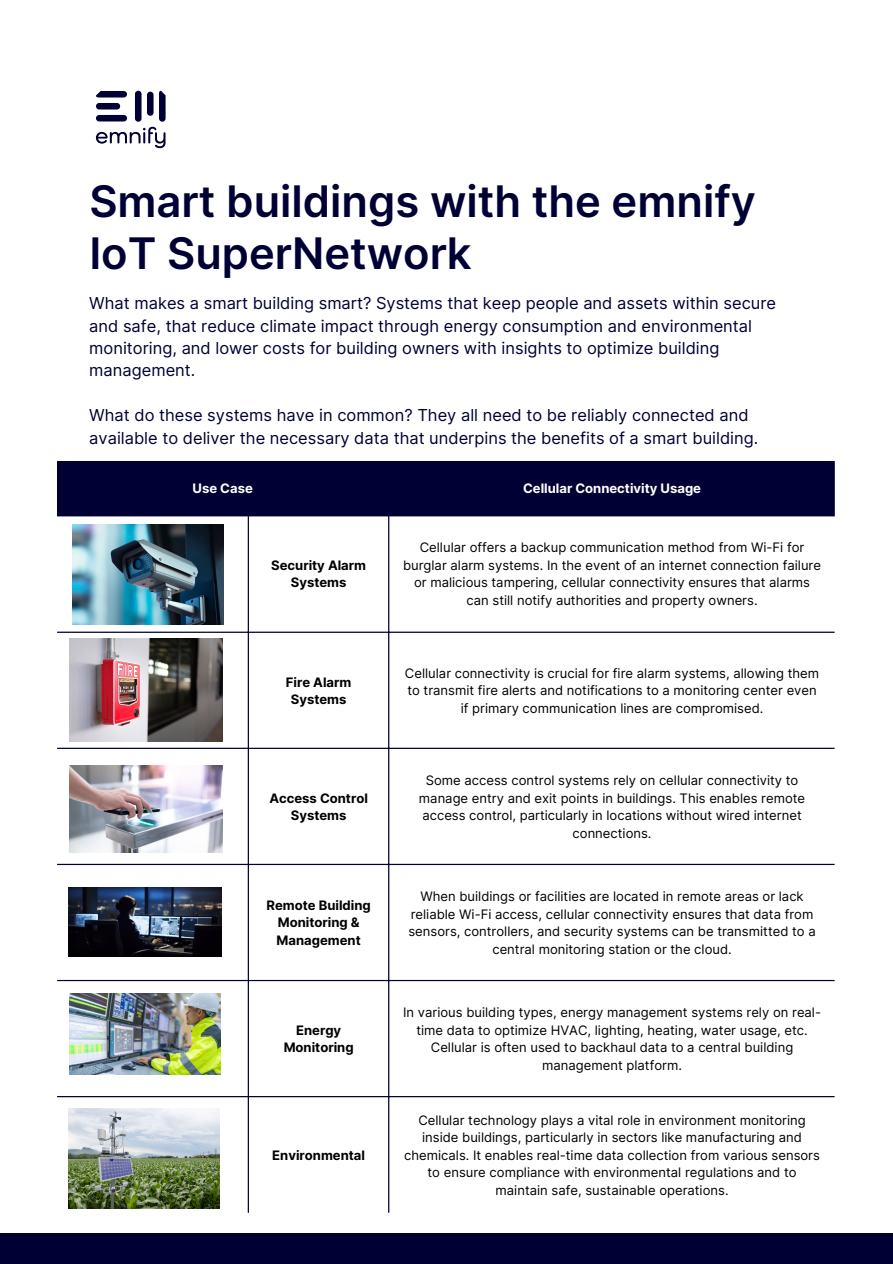
<style>
.page{position:relative;width:893px;height:1264px;background:#fff}
.page>*{position:absolute;margin:0;border:0;box-sizing:border-box;transform-origin:0 0}
.t1{font:600 43.5px/51.8px "Inter";color:#000035}
.t2{font:16.5px/22.5px "Inter";color:#000035}
.t3{font:13.05px/17.4px "Inter";color:#000;text-align:center}
.t4{font:700 13.05px/17.4px "Inter";color:#000;text-align:center}
.t5{font:700 13.05px "Inter";color:#fff}
</style>
<div class="page">
<div style="left:0;top:1233px;width:892px;height:30px;background:#000035"></div>
<div style="left:57px;top:461px;width:777px;height:55px;background:#000035"></div>
<hr style="left:248px;top:516px;width:1px;height:696px;background:#000035">
<hr style="left:388px;top:461px;width:1px;height:751px;background:#000035">
<hr style="left:57px;top:631px;width:777px;height:2px;background:#000035">
<hr style="left:57px;top:747px;width:777px;height:2px;background:#000035">
<hr style="left:57px;top:863px;width:777px;height:2px;background:#000035">
<hr style="left:57px;top:979px;width:777px;height:2px;background:#000035">
<hr style="left:57px;top:1095px;width:777px;height:2px;background:#000035">
<img style="left:70px;top:638px;width:153px;height:103px">
<img style="left:70px;top:993px;width:150px;height:81px">
<img style="left:72px;top:524px;width:151px;height:100px">
<svg style="left:96px;top:91px;width:69px;height:57px"></svg>
<img style="left:70px;top:765px;width:153px;height:87px">
<img style="left:68px;top:1108px;width:151px;height:100px">
<img style="left:68px;top:887px;width:153px;height:69px">
<p class="t1" style="left:89px;top:176px;width:668px">Smart buildings with the emnify<br>IoT SuperNetwork</p>
<p class="t2" style="left:89px;top:292px;width:688px">What makes a smart building smart? Systems that keep people and assets within secure and safe, that reduce climate impact through energy consumption and environmental monitoring, and lower costs for building owners with insights to optimize building management.</p>
<p class="t2" style="left:89px;top:404px;width:670px">What do these systems have in common? They all need to be reliably connected and available to deliver the necessary data that underpins the benefits of a smart building.</p>
<p class="t5" style="left:192px;top:480px;width:62px">Use Case</p>
<h1 class="t5" style="left:523px;top:480px;width:179px">Cellular Connectivity Usage</h1>
<p class="t4" style="left:271px;top:556px;width:96px">Security Alarm<br>Systems</p>
<p class="t3" style="left:403px;top:539px;width:419px">Cellular offers a backup communication method from Wi-Fi for burglar alarm systems. In the event of an internet connection failure or malicious tampering, cellular connectivity ensures that alarms can still notify authorities and property owners.</p>
<p class="t4" style="left:286px;top:673px;width:67px">Fire Alarm<br>Systems</p>
<p class="t3" style="left:405px;top:664px;width:415px">Cellular connectivity is crucial for fire alarm systems, allowing them to transmit fire alerts and notifications to a monitoring center even if primary communication lines are compromised.</p>
<p class="t4" style="left:269px;top:789px;width:100px">Access Control<br>Systems</p>
<p class="t3" style="left:419px;top:771px;width:388px">Some access control systems rely on cellular connectivity to manage entry and exit points in buildings. This enables remote access control, particularly in locations without wired internet connections.</p>
<p class="t4" style="left:266px;top:896px;width:106px">Remote Building<br>Monitoring &amp;<br>Management</p>
<p class="t3" style="left:408px;top:887px;width:408px">When buildings or facilities are located in remote areas or lack reliable Wi-Fi access, cellular connectivity ensures that data from sensors, controllers, and security systems can be transmitted to a central monitoring station or the cloud.</p>
<p class="t4" style="left:283px;top:1021px;width:71px">Energy<br>Monitoring</p>
<p class="t4" style="left:272px;top:1146px;width:94px">Environmental</p>
<p class="t3" style="left:403px;top:1004px;width:419px">In various building types, energy management systems rely on real&shy;time data to optimize HVAC, lighting, heating, water usage, etc.<br>Cellular is often used to backhaul data to a central building management platform.</p>
<p class="t3" style="left:404px;top:1111px;width:417px">Cellular technology plays a vital role in environment monitoring inside buildings, particularly in sectors like manufacturing and chemicals. It enables real-time data collection from various sensors to ensure compliance with environmental regulations and to maintain safe, sustainable operations.</p>
</div>
